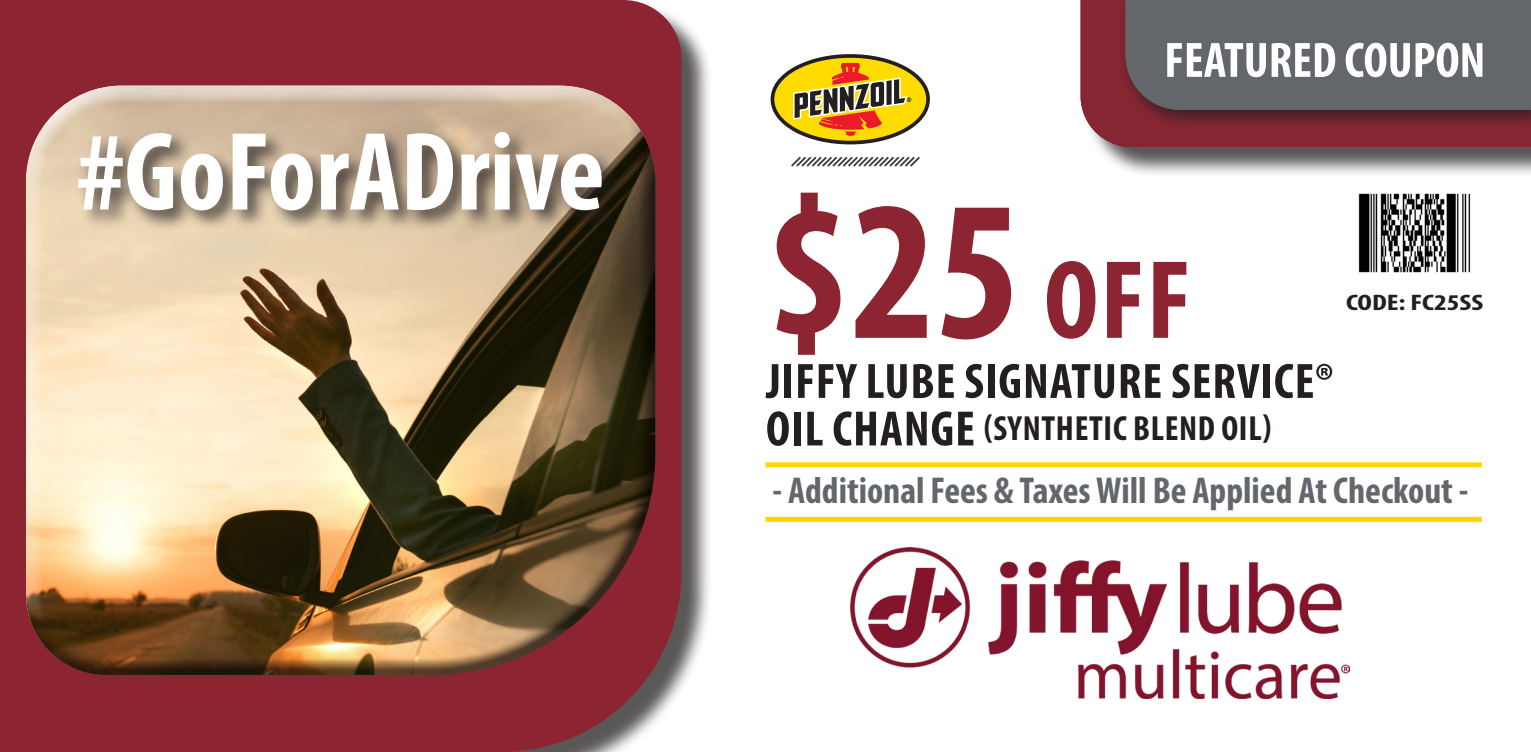
<style>
.page{position:relative;width:1531px;height:752px;background:#fff}
.page>*{position:absolute;margin:0;border:0;box-sizing:border-box;transform-origin:0 0}
.t1{font:700 condensed 200px "Myriad Pro";color:#8d2431}
.t2{font:700 condensed 112.5px "Myriad Pro";color:#fff}
.t3{font:700 condensed 50px "Myriad Pro";letter-spacing:.02em;color:#231f20}
.t4{font:700 condensed 50px "Myriad Pro";color:#fff}
.t5{font:700 condensed 37.5px "Myriad Pro";color:#63666a}
.t6{font:700 condensed 35px "Myriad Pro";letter-spacing:.02em;color:#231f20}
.t7{font:700 condensed 22.5px "Myriad Pro";color:#231f20;scale:1.33 1}
.s1{font-size:112.5px}
.s2{font-size:50px}
</style>
<div class="page">
<div style="left:1084px;top:4px;width:447px;height:174px;background:#231f20;opacity:.75"></div>
<div style="left:1080px;top:0;width:451px;height:147px;background:#862633"></div>
<div style="left:4px;top:4px;width:708px;height:747px;background:#231f20;opacity:.75"></div>
<div style="left:0;top:0;width:681px;height:751px;background:#8d2431"></div>
<svg style="left:791px;top:156px;width:129px;height:11px"></svg>
<div style="left:1117px;top:0;width:414px;height:131px;background:#231f20;opacity:.75"></div>
<div style="left:1125px;top:0;width:406px;height:110px;background:#63666a"></div>
<svg style="left:770px;top:54px;width:160px;height:90px"></svg>
<img style="left:1358px;top:193px;width:113px;height:80px">
<div style="left:24px;top:85px;width:632px;height:547px;background:#fff;opacity:.75"></div>
<div style="left:24px;top:115px;width:635px;height:560px;background:#231f20;opacity:.75"></div>
<div style="left:765px;top:516px;width:717px;height:5px;background:#fdd600"></div>
<div style="left:765px;top:462px;width:717px;height:5px;background:#fdd600"></div>
<div style="left:74px;top:128px;width:550px;height:105px;background:#231f20;opacity:.75"></div>
<img style="left:850px;top:547px;width:500px;height:151px">
<p class="t2" style="left:77px;top:102px;width:530px">#GoForADrive</p>
<p class="t4" style="left:1164px;top:29px;width:322px">FEATURED COUPON</p>
<p class="t1" style="left:765px;top:146px;width:427px">$25 <span class="s1">OFF</span></p>
<p class="t3" style="left:766px;top:350px;width:569px">JIFFY LUBE SIGNATURE SERVICE®</p>
<p class="t6" style="left:766px;top:406px;width:507px"><span class="s2">OIL CHANGE</span> (SYNTHETIC BLEND OIL)</p>
<p class="t7" style="left:1346px;top:288px;width:105px">CODE: FC25SS</p>
<p class="t5" style="left:772px;top:467px;width:698px">- Additional Fees &amp; Taxes Will Be Applied At Checkout -</p>
</div>
